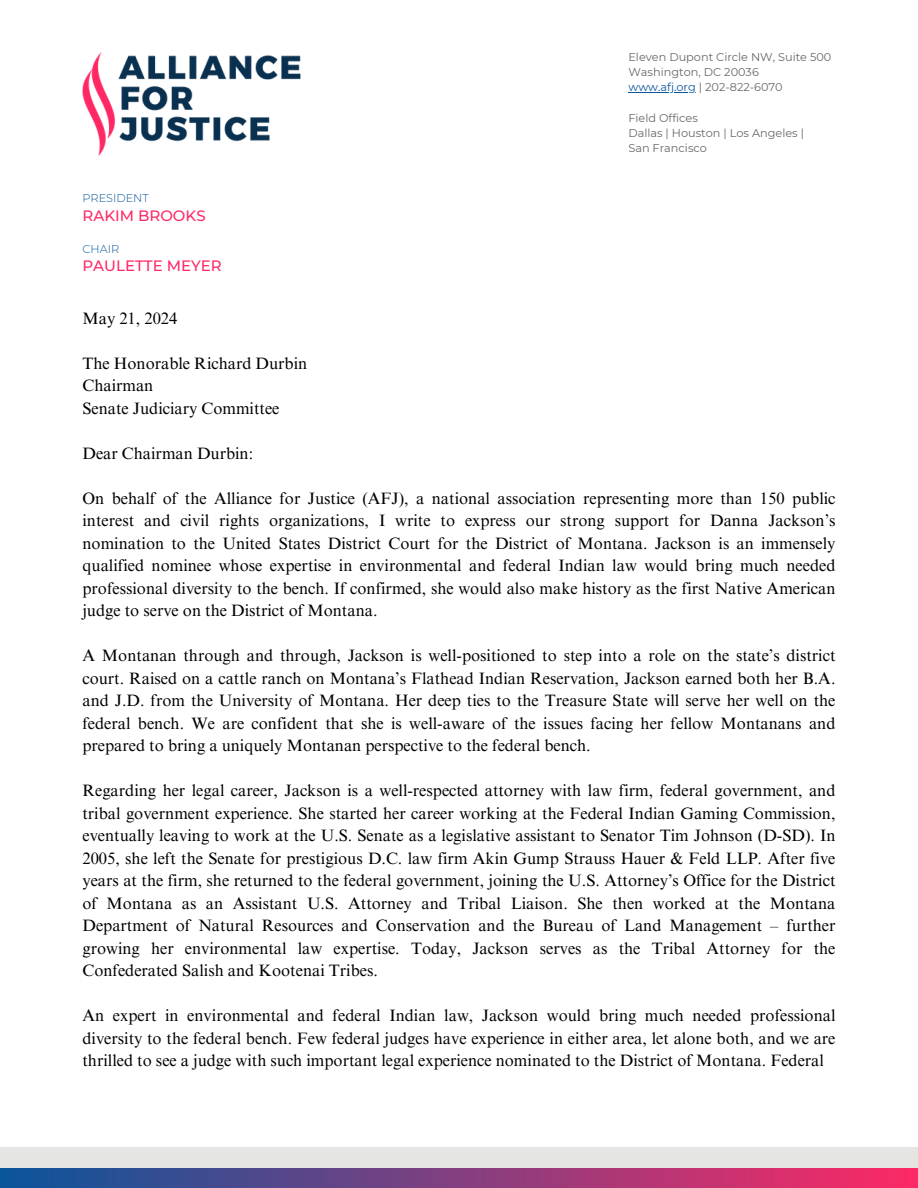
<style>
.page{position:relative;width:918px;height:1188px;background:#fff}
.page>*{position:absolute;margin:0;border:0;box-sizing:border-box;transform-origin:0 0}
.t1{font:16.5px/22.5px "Times NRMT Pro";color:#000;text-align:justify}
.t2{font:500 15px "Montserrat";color:#ff2864}
.t3{font:11.25px/15px "Montserrat";color:#64686b}
.t4{font:300 11.25px "Montserrat";color:#0a559b}
.s1{color:#0a559b}
</style>
<div class="page">
<img style="left:82px;top:52px;width:219px;height:104px">
<hr style="left:628px;top:92px;width:68px;height:1px;background:#0a559b">
<div style="left:0;top:1167px;width:918px;height:21px;background:linear-gradient(to right,#0a559b,#fd2864)"></div>
<div style="left:0;top:1147px;width:918px;height:20px;background:#e5e5e4"></div>
<h2 class="t4" style="left:82px;top:191px;width:68px">PRESIDENT</h2>
<h2 class="t2" style="left:82px;top:206px;width:125px">RAKIM BROOKS</h2>
<h2 class="t4" style="left:82px;top:242px;width:38px">CHAIR</h2>
<h2 class="t2" style="left:82px;top:257px;width:141px">PAULETTE MEYER</h2>
<h2 class="t3" style="left:628px;top:50px;width:204px">Eleven Dupont Circle NW, Suite 500<br>Washington, DC 20036</h2>
<h2 class="t3" style="left:628px;top:80px;width:156px"><span class="s1">www.afj.org</span> | 202-822-6070</h2>
<h2 class="t3" style="left:628px;top:110px;width:71px">Field Offices</h2>
<h2 class="t3" style="left:628px;top:125px;width:177px">Dallas | Houston | Los Angeles |</h2>
<h2 class="t3" style="left:628px;top:140px;width:80px">San Francisco</h2>
<p class="t1" style="left:82px;top:309px;width:96px">May 21, 2024</p>
<p class="t1" style="left:82px;top:354px;width:226px;text-align:left">The Honorable Richard Durbin<br>Chairman<br>Senate Judiciary Committee</p>
<p class="t1" style="left:82px;top:444px;width:172px">Dear Chairman Durbin:</p>
<p class="t1" style="left:82px;top:489px;width:755px">On behalf of the Alliance for Justice (AFJ), a national association representing more than 150 public interest and civil rights organizations, I write to express our strong support for Danna Jackson’s nomination to the United States District Court for the District of Montana. Jackson is an immensely qualified nominee whose expertise in environmental and federal Indian law would bring much needed professional diversity to the bench. If confirmed, she would also make history as the first Native American judge to serve on the District of Montana.</p>
<p class="t1" style="left:82px;top:647px;width:755px">A Montanan through and through, Jackson is well-positioned to step into a role on the state’s district court. Raised on a cattle ranch on Montana’s Flathead Indian Reservation, Jackson earned both her B.A. and J.D. from the University of Montana. Her deep ties to the Treasure State will serve her well on the federal bench. We are confident that she is well-aware of the issues facing her fellow Montanans and prepared to bring a uniquely Montanan perspective to the federal bench.</p>
<h1 class="t1" style="left:82px;top:782px;width:755px">Regarding her legal career, Jackson is a well-respected attorney with law firm, federal government, and tribal government experience. She started her career working at the Federal Indian Gaming Commission, eventually leaving to work at the U.S. Senate as a legislative assistant to Senator Tim Johnson (D-SD). In 2005, she left the Senate for prestigious D.C. law firm Akin Gump Strauss Hauer &amp; Feld LLP. After five years at the firm, she returned to the federal government, joining the U.S. Attorney’s Office for the District of Montana as an Assistant U.S. Attorney and Tribal Liaison. She then worked at the Montana Department of Natural Resources and Conservation and the Bureau of Land Management – further growing her environmental law expertise. Today, Jackson serves as the Tribal Attorney for the Confederated Salish and Kootenai Tribes.</h1>
<h1 class="t1" style="left:82px;top:1007px;width:755px">An expert in environmental and federal Indian law, Jackson would bring much needed professional diversity to the federal bench. Few federal judges have experience in either area, let alone both, and we are thrilled to see a judge with such important legal experience nominated to the District of Montana. Federal</h1>
</div>
